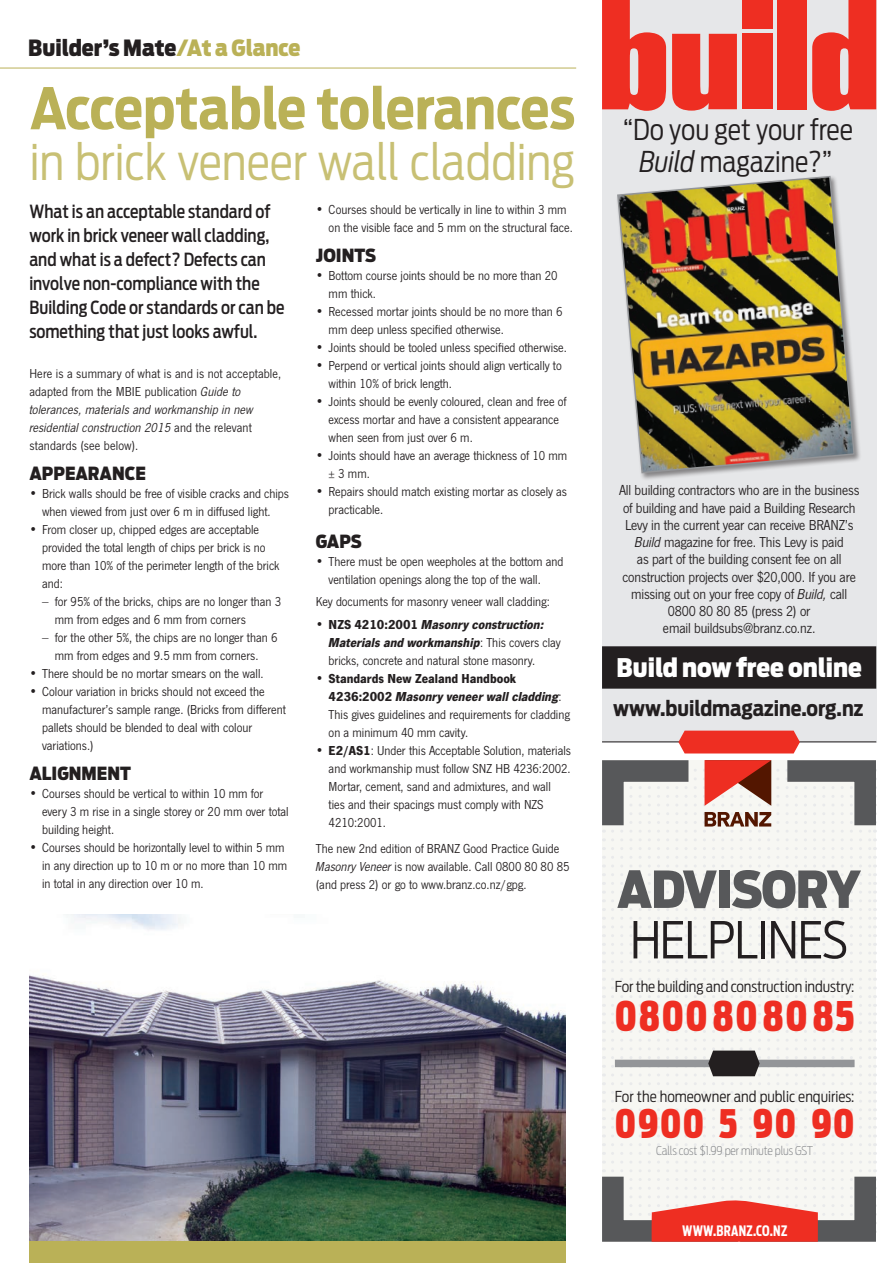
<style>
.page{position:relative;width:893px;height:1263px;background:#fff}
.page>*{position:absolute;margin:0;border:0;box-sizing:border-box;transform-origin:0 0}
.Subheading{font:700 56.7px "Antenna Cond";letter-spacing:-.005em;color:#bab157}
.t1{font:300 50.55px/50.6px "Antenna Cond";letter-spacing:-.02em;color:#231f20}
.Subheading-2{font:300 49.5px "Antenna Cond";color:#c8c074}
.t2{font:900 40.5px "Antenna Extra Cond";letter-spacing:.04em;color:#ee2e22}
.t3{font:900 39px "Antenna Extra Cond";letter-spacing:.04em;color:#ee2e22}
.t4{font:300 28.5px/31.5px "Antenna Cond";color:#231f20;text-align:center}
.t5{font:900 25.5px "Antenna Cond";color:#fff}
.t6{font:900 22.2px "Antenna Cond";color:#231f20}
.t7{font:700 21px "Antenna Cond";color:#231f20}
.Body{font:500 18px/24px "Antenna Cond";color:#231f20;scale:.95 1}
.Subheading-3{font:900 18px "Antenna Cond";color:#231f20}
.Body-2{font:15px/17.2px "News Got";letter-spacing:-.01em;color:#231f20;text-align:center;scale:.96 1}
.t8{font:300 15px "Antenna Cond";letter-spacing:-.01em;color:#231f20}
.t9{font:700 14.4px "Antenna Extra Cond";letter-spacing:.015em;color:#fff}
.Body-3{font:13.5px/18px "News Got";color:#231f20;scale:.96 1}
.t10{font:200 12px "Antenna Cond";letter-spacing:-.01em;color:#808285}
.s1{color:#bab157}
.s2{font-style:italic}
.s3{font-family:"News Gothic A Lt BT"}
.s4{font-weight:700}
.s5{font-weight:700;font-style:italic}
.s6{font-weight:900;color:#57585a}
</style>
<div class="page">
<img style="left:30px;top:914px;width:536px;height:328px">
<div style="left:602px;top:0;width:274px;height:742px;background:#e6e7e9"></div>
<div style="left:602px;top:646px;width:274px;height:43px;background:#231f20"></div>
<hr style="left:0;top:68px;width:576px;height:1px;background:#bab157">
<div style="left:616px;top:175px;width:246px;height:306px;background:#231f20;opacity:.5"></div>
<img style="left:616px;top:175px;width:240px;height:299px">
<svg style="left:602px;top:0;width:64px;height:111px"></svg>
<svg style="left:672px;top:34px;width:65px;height:77px;background:#ec473c"></svg>
<div style="left:742px;top:34px;width:30px;height:75px;background:#ee2e22"></div>
<div style="left:742px;top:0;width:30px;height:29px;background:#ee2e22"></div>
<div style="left:777px;top:0;width:30px;height:109px;background:#ee2e22"></div>
<svg style="left:812px;top:0;width:64px;height:111px"></svg>
<div style="left:602px;top:760px;width:274px;height:482px;background:#f7f7f3"></div>
<svg style="left:612px;top:856px;width:263px;height:11px"></svg>
<svg style="left:612px;top:873px;width:263px;height:3px"></svg>
<svg style="left:612px;top:882px;width:263px;height:3px"></svg>
<svg style="left:612px;top:891px;width:263px;height:11px"></svg>
<svg style="left:612px;top:908px;width:263px;height:3px"></svg>
<svg style="left:612px;top:917px;width:263px;height:11px"></svg>
<svg style="left:612px;top:934px;width:263px;height:3px"></svg>
<svg style="left:612px;top:943px;width:263px;height:11px"></svg>
<svg style="left:612px;top:961px;width:263px;height:2px"></svg>
<svg style="left:612px;top:969px;width:263px;height:3px"></svg>
<svg style="left:612px;top:978px;width:263px;height:11px"></svg>
<svg style="left:612px;top:995px;width:263px;height:3px"></svg>
<svg style="left:612px;top:1004px;width:263px;height:11px"></svg>
<svg style="left:612px;top:1022px;width:263px;height:2px"></svg>
<svg style="left:612px;top:1030px;width:263px;height:3px"></svg>
<svg style="left:612px;top:1082px;width:263px;height:3px"></svg>
<svg style="left:612px;top:1091px;width:263px;height:11px"></svg>
<svg style="left:612px;top:1109px;width:263px;height:2px"></svg>
<svg style="left:612px;top:1117px;width:263px;height:3px"></svg>
<svg style="left:612px;top:1126px;width:263px;height:11px"></svg>
<svg style="left:612px;top:1143px;width:263px;height:3px"></svg>
<svg style="left:602px;top:1152px;width:275px;height:90px"></svg>
<svg style="left:612px;top:1039px;width:263px;height:37px"></svg>
<svg style="left:602px;top:731px;width:275px;height:119px"></svg>
<div style="left:29px;top:1242px;width:537px;height:21px;background:#bab157"></div>
<p class="t6" style="left:28px;top:34px;width:274px">Builder’s Mate<span class="s1">/At a Glance</span></p>
<p class="Subheading" style="left:30px;top:75px;width:547px">Acceptable tolerances</p>
<p class="Subheading-2" style="left:30px;top:134px;width:547px">in brick veneer wall cladding</p>
<p class="Body" style="left:29px;top:199px;width:270px">What is an acceptable standard of work in brick veneer wall cladding, and what is a defect? Defects can involve non-compliance with the Building Code or standards or can be something that just looks awful.</p>
<p class="Body-3" style="left:29px;top:365px;width:264px">Here is a summary of what is and is not acceptable, adapted from the MBIE publication <span class="s2">Guide to tolerances, materials and workmanship in new residential construction 2015</span> and the relevant standards (see below).</p>
<p class="Subheading-3" style="left:29px;top:463px;width:118px">APPEARANCE</p>
<p class="Body-3" style="left:29px;top:485px;width:272px;text-align:center"><span class="s3">•</span> Brick walls should be free of visible cracks and chips when viewed from just over 6 m in diffused light.</p>
<p class="Body-3" style="left:42px;top:521px;width:249px;text-indent:-13px"><span class="s3">•</span> From closer up, chipped edges are acceptable provided the total length of chips per brick is no more than 10% of the perimeter length of the brick and:</p>
<p class="Body-3" style="left:55px;top:593px;width:237px;text-indent:-13px"><span class="s3">–</span> for 95% of the bricks, chips are no longer than 3 mm from edges and 6 mm from corners</p>
<p class="Body-3" style="left:42px;top:629px;width:247px;text-align:center"><span class="s3">–</span> for the other 5%, the chips are no longer than 6 mm from edges and 9.5 mm from corners.</p>
<p class="Body-3" style="left:29px;top:665px;width:245px"><span class="s3">•</span> There should be no mortar smears on the wall.</p>
<p class="Body-3" style="left:42px;top:683px;width:255px;text-indent:-13px"><span class="s3">•</span> Colour variation in bricks should not exceed the manufacturer’s sample range. (Bricks from different pallets should be blended to deal with colour variations.)</p>
<p class="Subheading-3" style="left:29px;top:763px;width:103px">ALIGNMENT</p>
<p class="Body-3" style="left:42px;top:785px;width:258px;text-indent:-13px"><span class="s3">•</span> Courses should be vertical to within 10 mm for every 3 m rise in a single storey or 20 mm over total building height.</p>
<p class="Body-3" style="left:42px;top:839px;width:257px;text-indent:-13px"><span class="s3">•</span> Courses should be horizontally level to within 5 mm in any direction up to 10 m or no more than 10 mm in total in any direction over 10 m.</p>
<p class="Body-3" style="left:329px;top:200px;width:256px;text-indent:-13px"><span class="s3">•</span> Courses should be vertically in line to within 3 mm on the visible face and 5 mm on the structural face.</p>
<p class="Subheading-3" style="left:316px;top:244px;width:62px">JOINTS</p>
<p class="Body-3" style="left:329px;top:266px;width:240px;text-indent:-13px"><span class="s3">•</span> Bottom course joints should be no more than 20 mm thick.</p>
<p class="Body-3" style="left:329px;top:302px;width:245px;text-indent:-13px"><span class="s3">•</span> Recessed mortar joints should be no more than 6 mm deep unless specified otherwise.</p>
<p class="Body-3" style="left:316px;top:338px;width:263px"><span class="s3">•</span> Joints should be tooled unless specified otherwise.</p>
<p class="Body-3" style="left:329px;top:356px;width:244px;text-indent:-13px"><span class="s3">•</span> Perpend or vertical joints should align vertically to within 10% of brick length.</p>
<p class="Body-3" style="left:329px;top:392px;width:249px;text-indent:-13px"><span class="s3">•</span> Joints should be evenly coloured, clean and free of excess mortar and have a consistent appearance when seen from just over 6 m.</p>
<p class="Body-3" style="left:329px;top:446px;width:250px;text-indent:-13px"><span class="s3">•</span> Joints should have an average thickness of 10 mm ± 3 mm.</p>
<p class="Body-3" style="left:329px;top:482px;width:250px;text-indent:-13px"><span class="s3">•</span> Repairs should match existing mortar as closely as practicable.</p>
<p class="Subheading-3" style="left:316px;top:531px;width:47px">GAPS</p>
<p class="Body-3" style="left:329px;top:553px;width:246px;text-indent:-13px"><span class="s3">•</span> There must be open weepholes at the bottom and ventilation openings along the top of the wall.</p>
<p class="Body-3" style="left:316px;top:593px;width:245px">Key documents for masonry veneer wall cladding:</p>
<p class="Body-3" style="left:329px;top:615px;width:243px;text-indent:-13px"><span class="s3">•</span> <span class="s4">NZS 4210:2001</span> <span class="s5">Masonry construction:<br>Materials and workmanship</span>: This covers clay bricks, concrete and natural stone masonry.</p>
<p class="Body-3" style="left:329px;top:669px;width:253px;text-indent:-13px"><span class="s3">•</span> <span class="s4">Standards New Zealand Handbook 4236:2002</span> <span class="s5">Masonry veneer wall cladding</span>:<br>This gives guidelines and requirements for cladding on a minimum 40 mm cavity.</p>
<p class="Body-3" style="left:329px;top:741px;width:254px;text-indent:-13px"><span class="s3">•</span> <span class="s4">E2/AS1</span>: Under this Acceptable Solution, materials and workmanship must follow SNZ HB 4236:2002.<br>Mortar, cement, sand and admixtures, and wall<br>ties and their spacings must comply with NZS 4210:2001.</p>
<p class="Body-3" style="left:316px;top:840px;width:266px">The new 2nd edition of BRANZ Good Practice Guide<br><span class="s2">Masonry Veneer</span> is now available. Call 0800 80 80 85 (and press 2) or go to www.branz.co.nz/gpg.</p>
<p class="t4" style="left:623px;top:114px;width:231px">“Do you get your free<br><span class="s2">Build</span> magazine?”</p>
<p class="Body-2" style="left:619px;top:482px;width:252px">All building contractors who are in the business of building and have paid a Building Research Levy in the current year can receive BRANZ’s <span class="s2">Build</span> magazine for free. This Levy is paid<br>as part of the building consent fee on all construction projects over $20,000. If you are missing out on your free copy of <span class="s2">Build,</span> call 0800 80 80 85 (press 2) or<br>email buildsubs@branz.co.nz.</p>
<p class="t5" style="left:616px;top:652px;width:247px">Build now free online</p>
<p class="t7" style="left:613px;top:696px;width:252px">www.buildmagazine.org.nz</p>
<p class="t1" style="left:617px;top:864px;width:245px"><span class="s6">ADVISORY<br></span>HELPLINES</p>
<p class="t8" style="left:615px;top:978px;width:241px">For the building and construction industry:</p>
<p class="t2" style="left:615px;top:992px;width:241px">0800 80 80 85</p>
<p class="t8" style="left:615px;top:1088px;width:241px">For the homeowner and public enquiries:</p>
<p class="t3" style="left:615px;top:1101px;width:241px">0900 5 90 90</p>
<p class="t10" style="left:656px;top:1144px;width:159px">Calls cost $1.99 per minute plus GST</p>
<p class="t9" style="left:682px;top:1222px;width:107px">WWW.BRANZ.CO.NZ</p>
</div>
